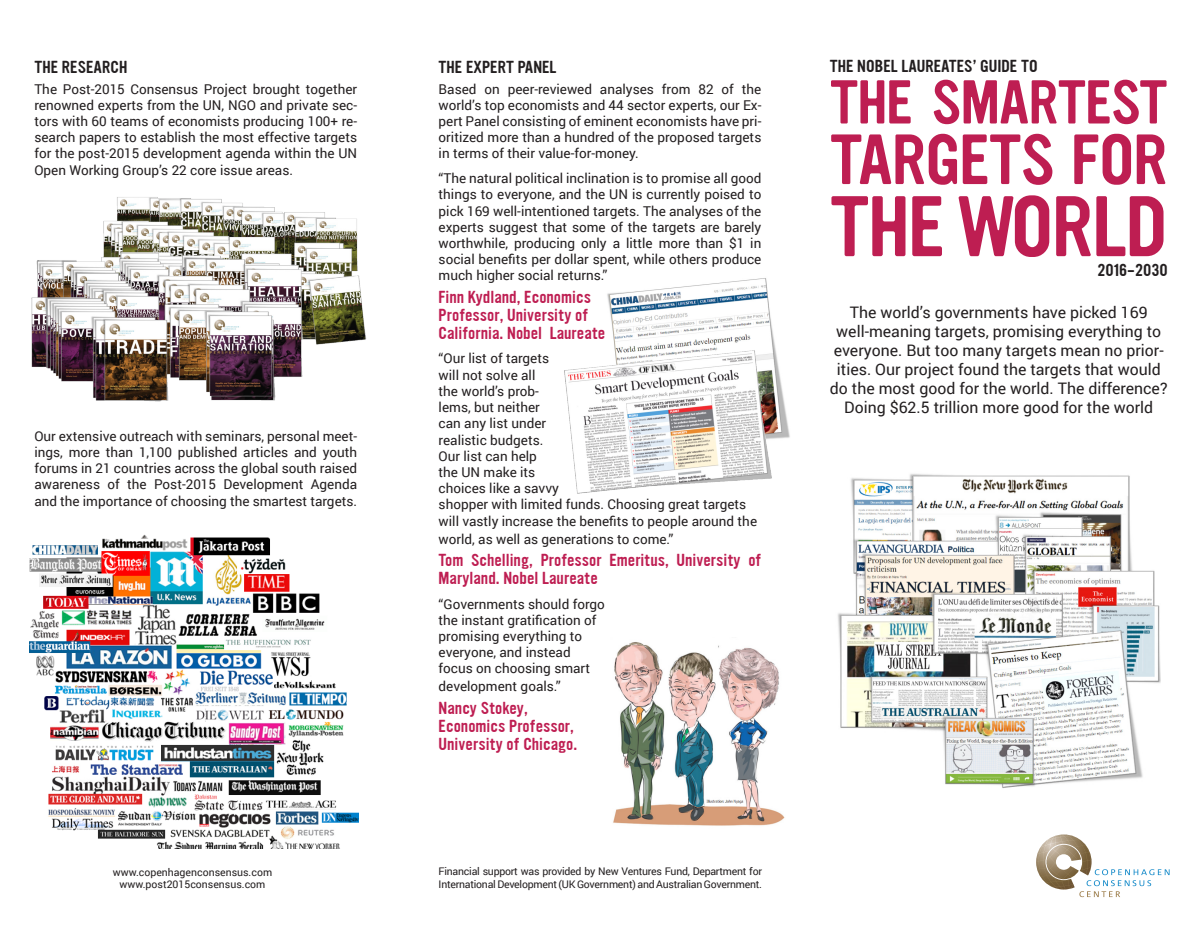
<style>
.page{position:relative;width:1200px;height:932px;background:#fff}
.page>*{position:absolute;margin:0;border:0;box-sizing:border-box;transform-origin:0 0}
.t1{font:75px "Ultramagnetic";letter-spacing:-.02em;color:#be1e52}
.t2{font:61.95px "Ultramagnetic";letter-spacing:-.02em;color:#be1e52}
.t3{font:54px "Ultramagnetic";letter-spacing:-.02em;color:#be1e52}
.t4{font:15.9px/19px "Roboto";color:#231f20;text-align:center}
.t5{font:15px/18px "Ultramagnetic";color:#be1e52}
.t6{font:15px "Ultramagnetic";color:#231f20}
.t7{font:13.5px/16.2px "Roboto";color:#231f20;text-align:justify}
.t8{font:10.5px/12.6px "Roboto";letter-spacing:-.025em;color:#231f20}
.t9{font:10.5px "Roboto";color:#231f20}
</style>
<div class="page">
<svg style="left:1036px;top:834px;width:133px;height:62px"></svg>
<img style="left:613px;top:642px;width:172px;height:184px">
<img style="left:607px;top:278px;width:183px;height:161px">
<img style="left:103px;top:197px;width:264px;height:148px">
<img style="left:31px;top:250px;width:274px;height:152px">
<img style="left:564px;top:346px;width:211px;height:148px">
<img style="left:638px;top:363px;width:37px;height:11px">
<img style="left:837px;top:474px;width:323px;height:314px">
<img style="left:30px;top:534px;width:328px;height:314px">
<p class="t6" style="left:34px;top:56px;width:94px">THE RESEARCH</p>
<p class="t7" style="left:34px;top:80px;width:324px">The Post-2015 Consensus Project brought together renowned experts from the UN, NGO and private sec&shy;tors with 60 teams of economists producing 100+ re&shy;search papers to establish the most effective targets for the post-2015 development agenda within the UN Open Working Group’s 22 core issue areas.</p>
<p class="t7" style="left:34px;top:427px;width:324px">Our extensive outreach with seminars, personal meet&shy;ings, more than 1,100 published articles and youth forums in 21 countries across the global south raised awareness of the Post-2015 Development Agenda and the importance of choosing the smartest targets.</p>
<p class="t9" style="left:113px;top:864px;width:161px">www.copenhagenconsensus.com</p>
<p class="t9" style="left:120px;top:876px;width:147px">www.post2015consensus.com</p>
<p class="t6" style="left:438px;top:56px;width:119px">THE EXPERT PANEL</p>
<p class="t7" style="left:438px;top:80px;width:324px">Based on peer-reviewed analyses from 82 of the world’s top economists and 44 sector experts, our Ex&shy;pert Panel consisting of eminent economists have pri&shy;oritized more than a hundred of the proposed targets in terms of their value-for-money.</p>
<p class="t7" style="left:438px;top:170px;width:324px">“The natural political inclination is to promise all good things to everyone, and the UN is currently poised to pick 169 well-intentioned targets. The analyses of the experts suggest that some of the targets are barely worthwhile, producing only a little more than $1 in social benefits per dollar spent, while others produce much higher social returns.”</p>
<p class="t5" style="left:438px;top:288px;width:168px">Finn Kydland, Economics<br>Professor, University of<br>California. Nobel Laureate</p>
<p class="t7" style="left:438px;top:350px;width:320px;text-align:left">“Our list of targets<br>will not solve all<br>the world’s prob-<br>lems, but neither<br>can any list under<br>realistic budgets.<br>Our list can help<br>the UN make its<br>choices like a savvy<br>shopper with limited funds. Choosing great targets will vastly increase the benefits to people around the</p>
<p class="t7" style="left:438px;top:530px;width:236px">world, as well as generations to come.”</p>
<p class="t5" style="left:438px;top:551px;width:324px">Tom Schelling, Professor Emeritus, University of<br>Maryland. Nobel Laureate</p>
<p class="t7" style="left:438px;top:595px;width:168px;text-align:left">“Governments should forgo the instant gratification of promising everything to everyone, and instead focus on choosing smart</p>
<p class="t7" style="left:438px;top:677px;width:123px">development goals.”</p>
<p class="t5" style="left:438px;top:698px;width:140px">Nancy Stokey,<br>Economics Professor,<br>University of Chicago.</p>
<p class="t8" style="left:438px;top:864px;width:325px">Financial support was provided by New Ventures Fund, Department for<br>International Development (UK Government) and Australian Government.</p>
<p class="t6" style="left:829px;top:55px;width:209px">THE NOBEL LAUREATES’ GUIDE TO</p>
<p class="t3" style="left:829px;top:63px;width:339px">THE SMARTEST</p>
<p class="t2" style="left:829px;top:115px;width:339px">TARGETS FOR</p>
<p class="t1" style="left:829px;top:173px;width:339px">THE WORLD</p>
<p class="t6" style="left:1096px;top:259px;width:72px">2016-2030</p>
<p class="t4" style="left:829px;top:302px;width:339px">The world’s governments have picked 169 well-meaning targets, promising everything to everyone. But too many targets mean no prior&shy;ities. Our project found the targets that would do the most good for the world. The difference?<br>Doing $62.5 trillion more good for the world</p>
</div>
